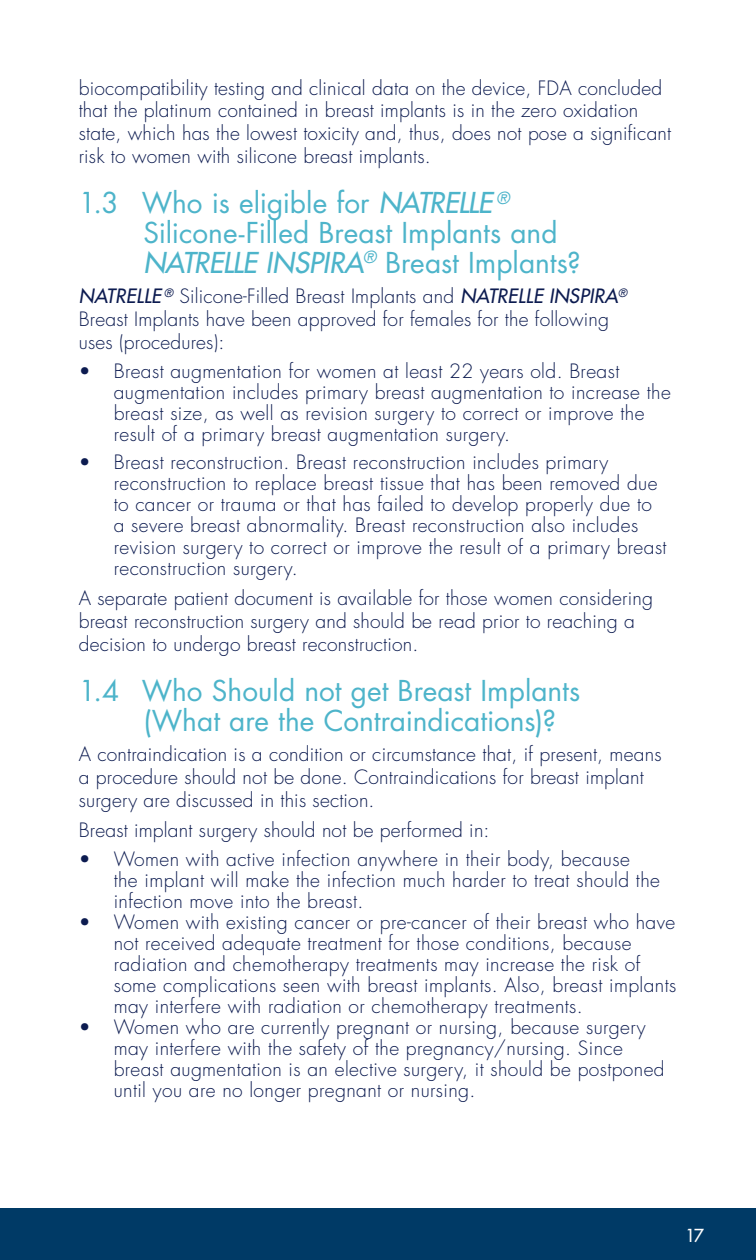
<style>
.page{position:relative;width:756px;height:1260px;background:#fff}
.page>*{position:absolute;margin:0;border:0;box-sizing:border-box;transform-origin:0 0}
.t1{font:28px/29.8px "Futura Std";color:#4db4ca}
.t2{font:300 19.25px/21px "Futura Std";letter-spacing:.02em;color:#0c1b50}
.t3{font:500 17.5px "Futura Std";color:#fff}
.s1{font-weight:500;font-style:italic}
</style>
<div class="page">
<div style="left:0;top:1208px;width:756px;height:52px;background:#003a66"></div>
<p class="t2" style="left:79px;top:77px;width:594px;line-height:22.8px">biocompatibility testing and clinical data on the device, FDA concluded that the platinum contained in breast implants is in the zero oxidation state, which has the lowest toxicity and, thus, does not pose a significant risk to women with silicone breast implants.</p>
<h1 class="t1" style="left:144px;top:188px;width:439px;text-indent:-65px">1.3 Who is eligible for <span class="s1">NATRELLE</span> <sup>®<br></sup>Silicone-Filled Breast Implants and<br><span class="s1">NATRELLE INSPIRA</span><sup>®</sup> Breast Implants?</h1>
<p class="t2" style="left:79px;top:285px;width:550px;line-height:22.8px"><span class="s1">NATRELLE</span> <sup>®</sup> Silicone-Filled Breast Implants and <span class="s1">NATRELLE INSPIRA</span><sup>®<br></sup>Breast Implants have been approved for females for the following uses (procedures):</p>
<p class="t2" style="left:114px;top:361px;width:559px;text-indent:-35px">• Breast augmentation for women at least 22 years old. Breast augmentation includes primary breast augmentation to increase the breast size, as well as revision surgery to correct or improve the result of a primary breast augmentation surgery.</p>
<p class="t2" style="left:114px;top:453px;width:554px;text-indent:-35px">• Breast reconstruction. Breast reconstruction includes primary reconstruction to replace breast tissue that has been removed due to cancer or trauma or that has failed to develop properly due to a severe breast abnormality. Breast reconstruction also includes revision surgery to correct or improve the result of a primary breast reconstruction surgery.</p>
<p class="t2" style="left:79px;top:587px;width:576px;line-height:22.8px">A separate patient document is available for those women considering breast reconstruction surgery and should be read prior to reaching a decision to undergo breast reconstruction.</p>
<h1 class="t1" style="left:143px;top:676px;width:438px;text-indent:-65px">1.4 Who Should not get Breast Implants (What are the Contraindications)?</h1>
<p class="t2" style="left:79px;top:743px;width:584px;line-height:22.8px">A contraindication is a condition or circumstance that, if present, means a procedure should not be done. Contraindications for breast implant surgery are discussed in this section.</p>
<p class="t2" style="left:79px;top:820px;width:412px">Breast implant surgery should not be performed in:</p>
<p class="t2" style="left:114px;top:849px;width:548px;text-indent:-35px">• Women with active infection anywhere in their body, because<br>the implant will make the infection much harder to treat should the infection move into the breast.</p>
<p class="t2" style="left:114px;top:912px;width:564px;text-indent:-35px">• Women with existing cancer or pre-cancer of their breast who have not received adequate treatment for those conditions, because radiation and chemotherapy treatments may increase the risk of some complications seen with breast implants. Also, breast implants may interfere with radiation or chemotherapy treatments.</p>
<p class="t2" style="left:114px;top:1017px;width:552px;text-indent:-35px">• Women who are currently pregnant or nursing, because surgery may interfere with the safety of the pregnancy/nursing. Since breast augmentation is an elective surgery, it should be postponed until you are no longer pregnant or nursing.</p>
<p class="t3" style="left:686px;top:1224px;width:20px">17</p>
</div>
